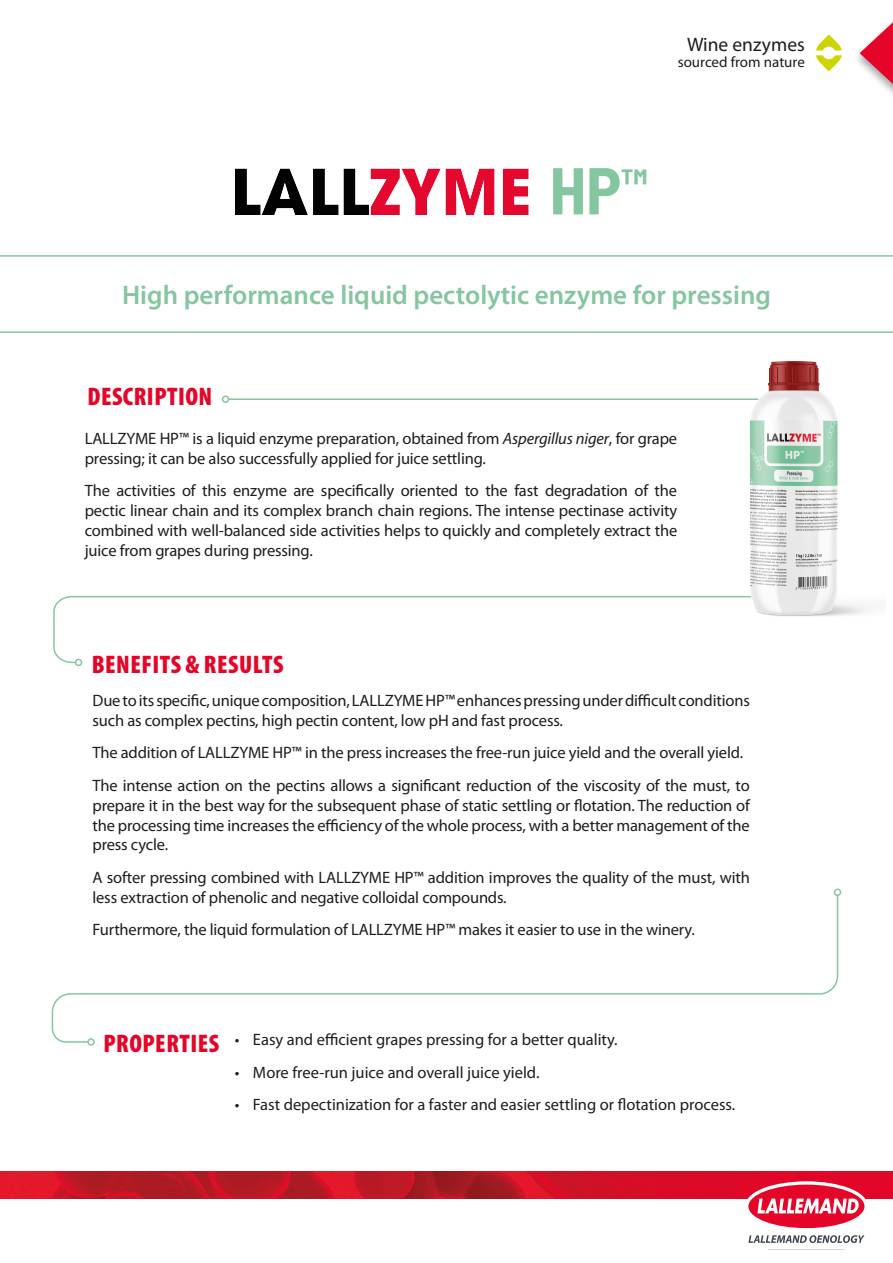
<style>
.page{position:relative;width:893px;height:1263px;background:#fff}
.page>*{position:absolute;margin:0;border:0;box-sizing:border-box;transform-origin:0 0}
.t1{font:700 semi-condensed 66px "Barlow";color:#84c6a0}
.t2{font:600 27px "Myriad Pro";color:#84c6a0}
.t3{font:900 condensed 25.5px "Myriad Pro";letter-spacing:.02em;color:#e40528}
.t4{font:19.5px "Myriad Pro";color:#1d1d1b}
.t5{font:16.5px/19.8px "Myriad Pro";letter-spacing:-.01em;color:#1d1d1b}
.t6{font:15px "Myriad Pro";color:#1d1d1b}
.s1{font-style:italic}
</style>
<div class="page">
<img style="left:0;top:1171px;width:893px;height:27px">
<svg style="left:745px;top:1181px;width:123px;height:62px"></svg>
<svg style="left:860px;top:22px;width:33px;height:62px"></svg>
<svg style="left:816px;top:34px;width:26px;height:37px"></svg>
<svg style="left:0;top:255px;width:893px;height:78px"></svg>
<img style="left:236px;top:168px;width:293px;height:47px">
<svg style="left:53px;top:398px;width:651px;height:266px"></svg>
<div style="left:75px;top:659px;width:7px;height:7px;border:2px solid #84c6a0;border-radius:50%"></div>
<div style="left:222px;top:395px;width:7px;height:8px;border:2px solid #84c6a0;border-radius:50%"></div>
<img style="left:704px;top:319px;width:182px;height:297px">
<svg style="left:51px;top:894px;width:788px;height:149px"></svg>
<div style="left:87px;top:1038px;width:8px;height:8px;border:2px solid #84c6a0;border-radius:50%"></div>
<div style="left:834px;top:888px;width:7px;height:8px;border:2px solid #84c6a0;border-radius:50%"></div>
<p class="t4" style="left:687px;top:32px;width:119px">Wine enzymes</p>
<p class="t6" style="left:678px;top:53px;width:129px">sourced from nature</p>
<p class="t1" style="left:550px;top:143px;width:99px">HP<sup>™</sup></p>
<p class="t2" style="left:122px;top:277px;width:650px">High performance liquid pectolytic enzyme for pressing</p>
<p class="t3" style="left:87px;top:380px;width:126px">DESCRIPTION</p>
<p class="t5" style="left:85px;top:428px;width:594px">LALLZYME HP™ is a liquid enzyme preparation, obtained from <span class="s1">Aspergillus niger</span>, for grape pressing; it can be also successfully applied for juice settling.</p>
<p class="t5" style="left:85px;top:481px;width:594px;text-align:justify">The activities of this enzyme are specifically oriented to the fast degradation of the pectic linear chain and its complex branch chain regions. The intense pectinase activity combined with well-balanced side activities helps to quickly and completely extract the juice from grapes during pressing.</p>
<p class="t3" style="left:92px;top:648px;width:193px">BENEFITS &amp; RESULTS</p>
<p class="t5" style="left:92px;top:690px;width:659px">Due to its specific, unique composition, LALLZYME HP™ enhances pressing under difficult conditions such as complex pectins, high pectin content, low pH and fast process.</p>
<p class="t5" style="left:92px;top:743px;width:652px">The addition of LALLZYME HP™ in the press increases the free-run juice yield and the overall yield.</p>
<p class="t5" style="left:92px;top:775px;width:659px;text-align:justify">The intense action on the pectins allows a significant reduction of the viscosity of the must, to prepare it in the best way for the subsequent phase of static settling or flotation. The reduction of the processing time increases the efficiency of the whole process, with a better management of the press cycle.</p>
<p class="t5" style="left:92px;top:867px;width:659px">A softer pressing combined with LALLZYME HP™ addition improves the quality of the must, with less extraction of phenolic and negative colloidal compounds.</p>
<p class="t5" style="left:92px;top:919px;width:604px">Furthermore, the liquid formulation of LALLZYME HP™ makes it easier to use in the winery.</p>
<p class="t3" style="left:103px;top:1027px;width:117px">PROPERTIES</p>
<p class="t5" style="left:235px;top:1029px;width:384px">• Easy and efficient grapes pressing for a better quality.</p>
<p class="t5" style="left:235px;top:1062px;width:306px">• More free-run juice and overall juice yield.</p>
<p class="t5" style="left:235px;top:1094px;width:502px">• Fast depectinization for a faster and easier settling or flotation process.</p>
</div>
